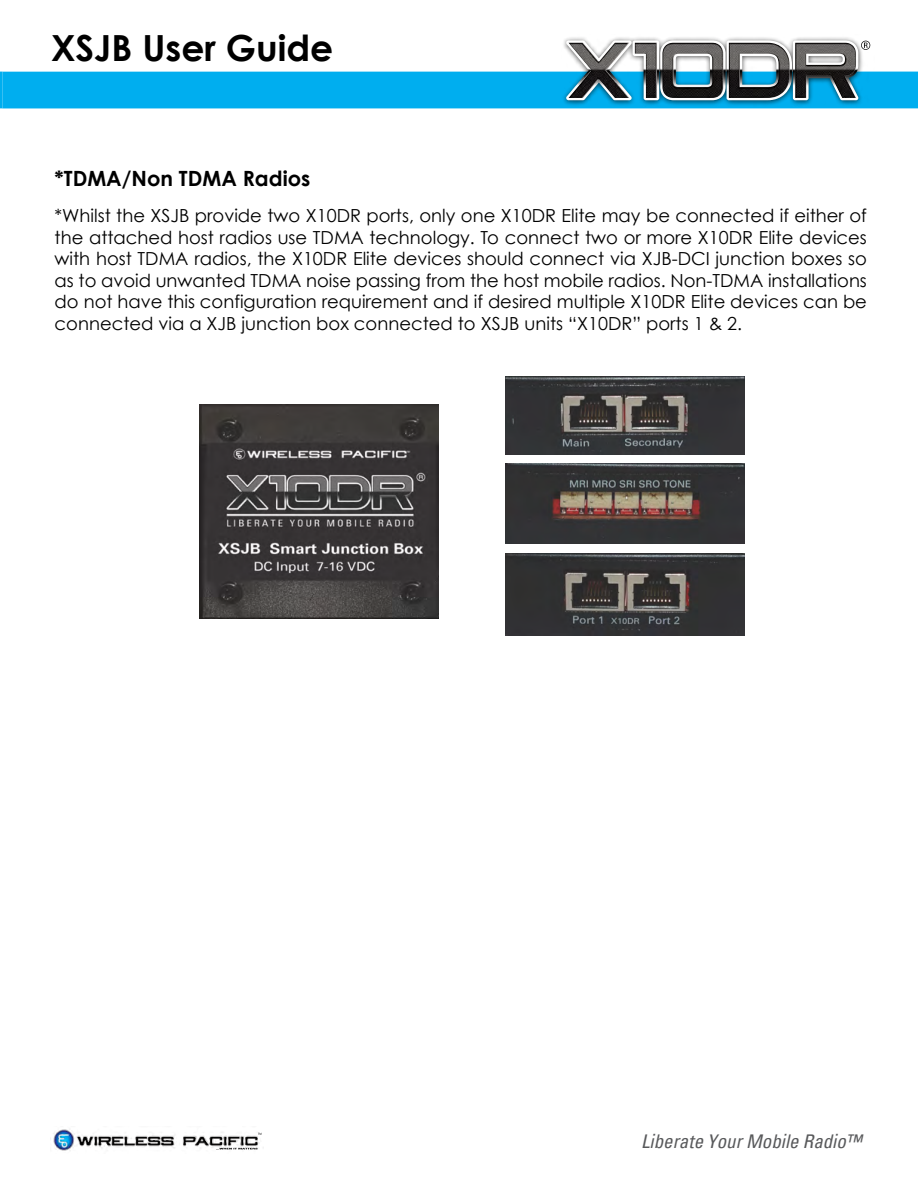
<style>
.page{position:relative;width:918px;height:1188px;background:#fff}
.page>*{position:absolute;margin:0;border:0;box-sizing:border-box;transform-origin:0 0}
.t1{font:700 36px "Century Gothic";color:#000}
.TOC_LEVEL1{font:700 21px "Century Gothic";color:#000}
.t2{font:italic condensed 18.9px "Univers";color:#58595b}
.TOC_LEVEL1-2{font:18px/21.6px "Century Gothic";color:#000;text-align:justify}
</style>
<div class="page">
<hr style="left:0;top:72px;width:2px;height:36px;background:#00aeef">
<div style="left:2px;top:72px;width:916px;height:36px;background:#00aeef"></div>
<img style="left:562px;top:37px;width:313px;height:68px">
<img style="left:566px;top:40px;width:292px;height:60px">
<img style="left:50px;top:1129px;width:214px;height:22px">
<img style="left:183px;top:1137px;width:74px;height:9px">
<img style="left:506px;top:464px;width:238px;height:80px">
<img style="left:506px;top:553px;width:238px;height:83px">
<img style="left:506px;top:377px;width:238px;height:78px">
<img style="left:200px;top:404px;width:238px;height:214px">
<h1 class="t1" style="left:51px;top:25px;width:284px">XSJB User Guide</h1>
<p class="TOC_LEVEL1" style="left:55px;top:165px;width:257px">*TDMA/Non TDMA Radios</p>
<p class="TOC_LEVEL1-2" style="left:55px;top:204px;width:814px">*Whilst the XSJB provide two X10DR ports, only one X10DR Elite may be connected if either of the attached host radios use TDMA technology. To connect two or more X10DR Elite devices with host TDMA radios, the X10DR Elite devices should connect via XJB-DCI junction boxes so as to avoid unwanted TDMA noise passing from the host mobile radios. Non-TDMA installations do not have this configuration requirement and if desired multiple X10DR Elite devices can be connected via a XJB junction box connected to XSJB units “X10DR” ports 1 &amp; 2.</p>
<p class="t2" style="left:641px;top:1129px;width:222px">Liberate Your Mobile Radio™</p>
</div>
